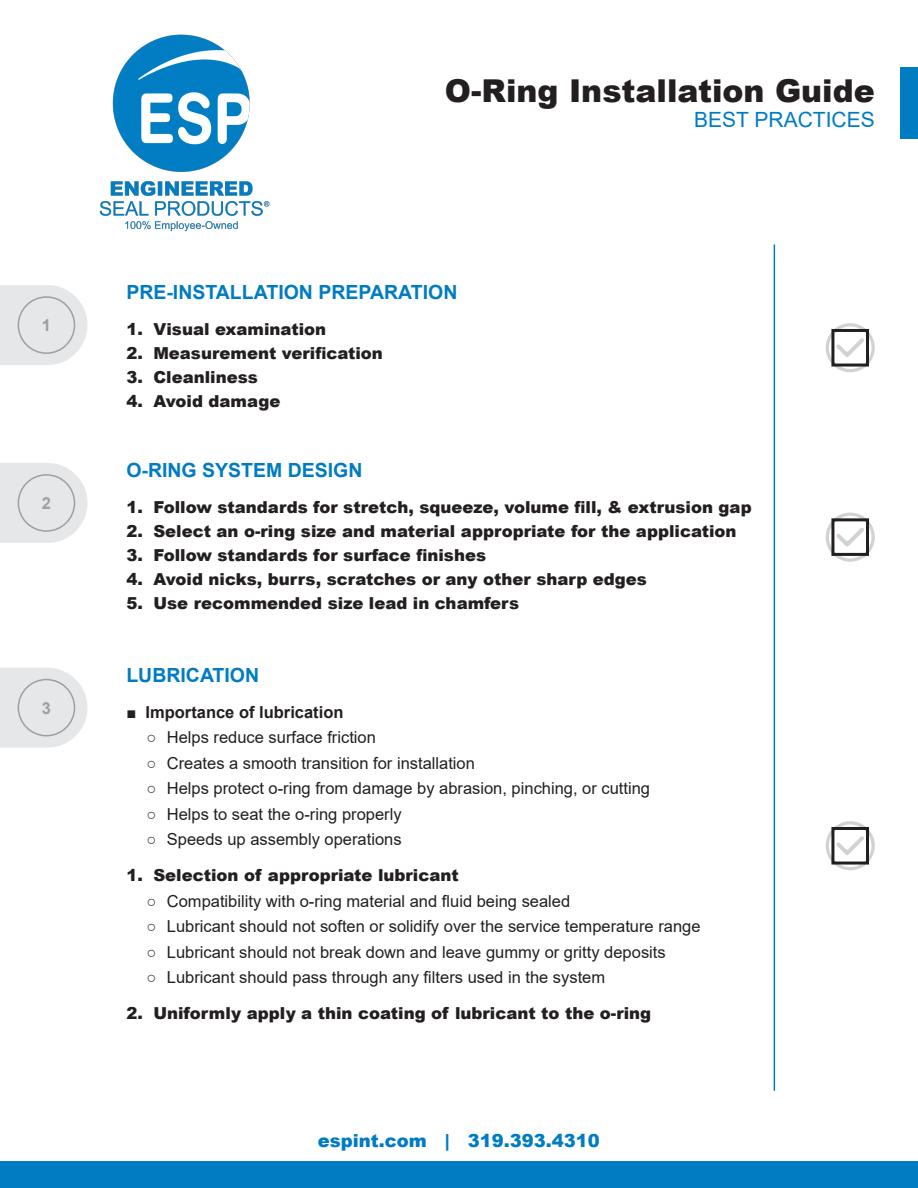
<style>
.page{position:relative;width:918px;height:1188px;background:#fff}
.page>*{position:absolute;margin:0;border:0;box-sizing:border-box;transform-origin:0 0}
.t1{font:900 31.5px "Arial";color:#231f20}
.t2{font:21px "Arial";color:#007cc2}
.t3{font:700 19.5px "Arial";color:#007cc2}
.t4{font:900 18px "Arial";color:#007cc2}
.t5{font:16.5px "Arial";color:#231f20}
.t6{font:900 16.5px "Arial";color:#231f20}
.t7{font:700 16.5px "Arial";color:#231f20}
.t8{font:700 16.5px "Arial";color:#9f9f9f}
</style>
<div class="page">
<svg style="left:826px;top:323px;width:49px;height:49px"></svg>
<svg style="left:0;top:285px;width:87px;height:80px;background:#e6e7e9"></svg>
<div style="left:901px;top:68px;width:17px;height:71px;background:#007cc2"></div>
<img style="left:99px;top:34px;width:171px;height:198px">
<div style="left:0;top:1161px;width:918px;height:27px;background:#007cc2"></div>
<div style="left:18px;top:296px;width:57px;height:58px;border:2px solid #9f9f9f;border-radius:50%"></div>
<hr style="left:774px;top:245px;width:1px;height:846px;background:#007cc2">
<svg style="left:0;top:463px;width:87px;height:80px;background:#e6e7e9"></svg>
<div style="left:18px;top:474px;width:57px;height:58px;border:2px solid #9f9f9f;border-radius:50%"></div>
<svg style="left:0;top:668px;width:87px;height:80px;background:#e6e7e9"></svg>
<div style="left:18px;top:679px;width:57px;height:57px;border:2px solid #9f9f9f;border-radius:50%"></div>
<div style="left:831px;top:329px;width:38px;height:38px;border:3px solid #231f20"></div>
<svg style="left:826px;top:513px;width:49px;height:49px"></svg>
<div style="left:831px;top:518px;width:38px;height:38px;border:3px solid #231f20"></div>
<svg style="left:826px;top:821px;width:49px;height:49px"></svg>
<div style="left:831px;top:827px;width:38px;height:38px;border:3px solid #231f20"></div>
<p class="t8" style="left:42px;top:314px;width:11px">1</p>
<p class="t8" style="left:42px;top:492px;width:11px">2</p>
<p class="t8" style="left:42px;top:696px;width:11px">3</p>
<p class="t1" style="left:445px;top:68px;width:431px">O-Ring Installation Guide</p>
<p class="t2" style="left:694px;top:105px;width:182px">BEST PRACTICES</p>
<p class="t3" style="left:126px;top:279px;width:333px">PRE-INSTALLATION PREPARATION</p>
<p class="t6" style="left:126px;top:317px;width:201px">1. Visual examination</p>
<p class="t6" style="left:126px;top:341px;width:258px">2. Measurement verification</p>
<p class="t6" style="left:126px;top:365px;width:133px">3. Cleanliness</p>
<p class="t6" style="left:126px;top:389px;width:156px">4. Avoid damage</p>
<p class="t3" style="left:126px;top:457px;width:238px">O-RING SYSTEM DESIGN</p>
<p class="t6" style="left:126px;top:495px;width:627px">1. Follow standards for stretch, squeeze, volume fill, &amp; extrusion gap</p>
<p class="t6" style="left:126px;top:519px;width:612px">2. Select an o-ring size and material appropriate for the application</p>
<p class="t6" style="left:126px;top:543px;width:361px">3. Follow standards for surface finishes</p>
<p class="t6" style="left:126px;top:567px;width:522px">4. Avoid nicks, burrs, scratches or any other sharp edges</p>
<p class="t6" style="left:126px;top:591px;width:394px">5. Use recommended size lead in chamfers</p>
<p class="t3" style="left:126px;top:661px;width:134px">LUBRICATION</p>
<p class="t7" style="left:126px;top:700px;width:219px">■ Importance of lubrication</p>
<p class="t5" style="left:147px;top:726px;width:231px">○ Helps reduce surface friction</p>
<p class="t5" style="left:147px;top:752px;width:330px">○ Creates a smooth transition for installation</p>
<p class="t5" style="left:147px;top:777px;width:505px">○ Helps protect o-ring from damage by abrasion, pinching, or cutting</p>
<p class="t5" style="left:147px;top:803px;width:257px">○ Helps to seat the o-ring properly</p>
<p class="t5" style="left:147px;top:828px;width:257px">○ Speeds up assembly operations</p>
<p class="t6" style="left:126px;top:864px;width:334px">1. Selection of appropriate lubricant</p>
<p class="t5" style="left:147px;top:890px;width:425px">○ Compatibility with o-ring material and fluid being sealed</p>
<p class="t5" style="left:147px;top:915px;width:555px">○ Lubricant should not soften or solidify over the service temperature range</p>
<p class="t5" style="left:147px;top:941px;width:521px">○ Lubricant should not break down and leave gummy or gritty deposits</p>
<p class="t5" style="left:147px;top:966px;width:460px">○ Lubricant should pass through any filters used in the system</p>
<p class="t6" style="left:126px;top:1002px;width:526px">2. Uniformly apply a thin coating of lubricant to the o-ring</p>
<p class="t4" style="left:318px;top:1127px;width:284px">espint.com | 319.393.4310</p>
</div>
